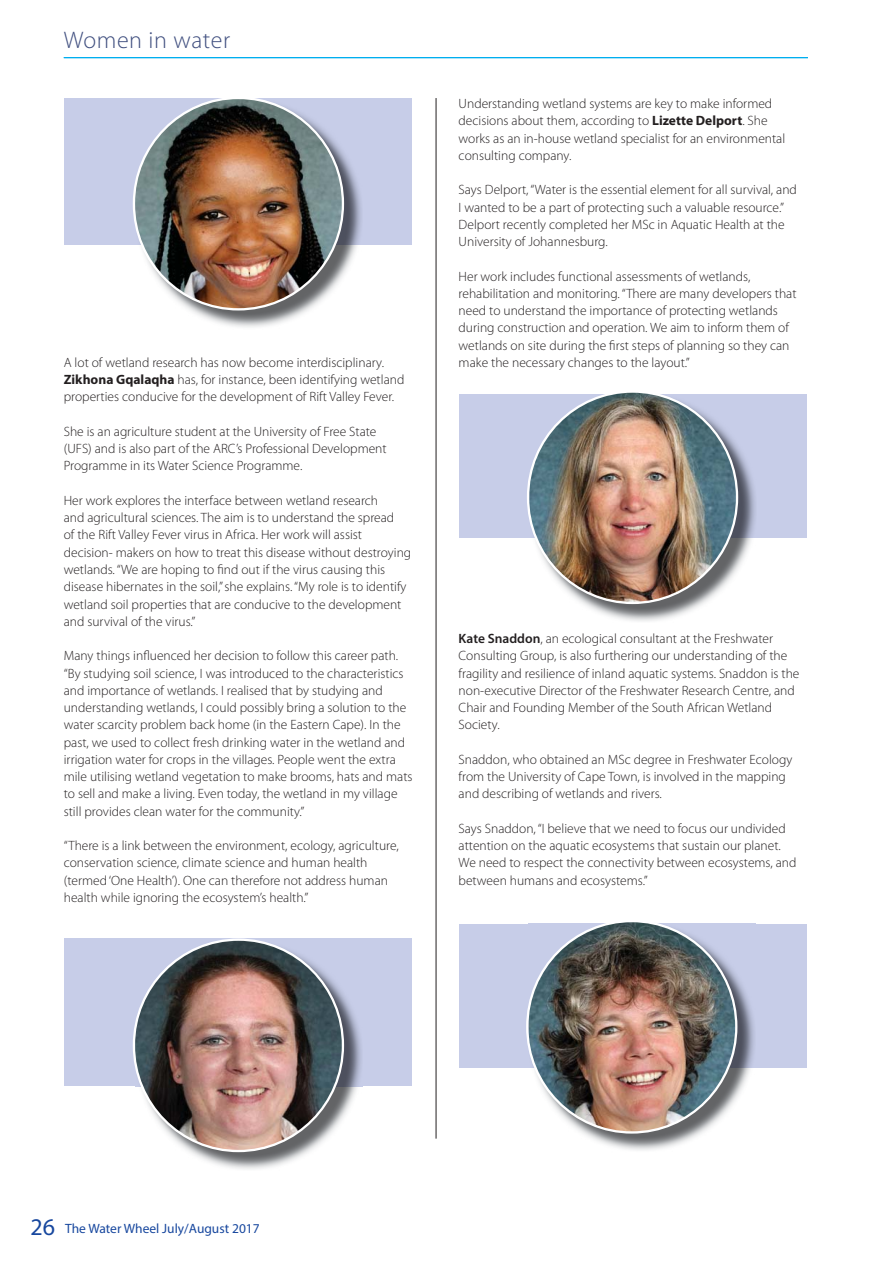
<style>
.page{position:relative;width:893px;height:1263px;background:#fff}
.page>*{position:absolute;margin:0;border:0;box-sizing:border-box;transform-origin:0 0}
.t1{font:300 24px "Myriad Pro";letter-spacing:.025em;color:#415080}
.t2{font:300 13.5px/17.2px "Myriad Pro";color:#231f20}
.t3{font:13.5px "Myriad Pro";color:#17479e}
.s1{font-weight:700}
.s2{font-weight:600}
.s3{font-size:24px}
</style>
<div class="page">
<div style="left:64px;top:98px;width:348px;height:146px;background:#c7cde8"></div>
<div style="left:64px;top:938px;width:348px;height:148px;background:#c7cde8"></div>
<div style="left:459px;top:923px;width:347px;height:144px;background:#c7cde8"></div>
<hr style="left:436px;top:98px;width:1px;height:1040px;background:#231f20">
<hr style="left:64px;top:57px;width:744px;height:1px;background:#00aeef">
<img style="left:189px;top:153px;width:173px;height:174px">
<img style="left:135px;top:98px;width:208px;height:211px">
<img style="left:189px;top:995px;width:173px;height:174px">
<img style="left:135px;top:941px;width:208px;height:210px">
<img style="left:581px;top:1067px;width:175px;height:83px">
<img style="left:736px;top:976px;width:18px;height:91px">
<img style="left:528px;top:923px;width:208px;height:209px">
<div style="left:459px;top:394px;width:348px;height:144px;background:#c7cde8"></div>
<img style="left:582px;top:538px;width:170px;height:83px">
<img style="left:737px;top:447px;width:18px;height:91px">
<img style="left:529px;top:393px;width:208px;height:210px">
<h1 class="t1" style="left:64px;top:31px;width:168px">Women in water</h1>
<p class="t2" style="left:64px;top:355px;width:342px">A lot of wetland research has now become interdisciplinary.<br><span class="s1">Zikhona Gqalaqha</span> has, for instance, been identifying wetland properties conducive for the development of Rift Valley Fever.</p>
<p class="t2" style="left:64px;top:424px;width:324px">She is an agriculture student at the University of Free State (UFS) and is also part of the ARC’s Professional Development<br>Programme in its Water Science Programme.</p>
<p class="t2" style="left:64px;top:493px;width:349px">Her work explores the interface between wetland research<br>and agricultural sciences. The aim is to understand the spread<br>of the Rift Valley Fever virus in Africa. Her work will assist decision- makers on how to treat this disease without destroying wetlands. “We are hoping to find out if the virus causing this disease hibernates in the soil,” she explains. “My role is to identify wetland soil properties that are conducive to the development and survival of the virus.”</p>
<p class="t2" style="left:64px;top:648px;width:350px">Many things influenced her decision to follow this career path. “By studying soil science, I was introduced to the characteristics and importance of wetlands. I realised that by studying and understanding wetlands, I could possibly bring a solution to the water scarcity problem back home (in the Eastern Cape). In the past, we used to collect fresh drinking water in the wetland and irrigation water for crops in the villages. People went the extra mile utilising wetland vegetation to make brooms, hats and mats to sell and make a living. Even today, the wetland in my village still provides clean water for the community.”</p>
<p class="t2" style="left:64px;top:838px;width:336px">“There is a link between the environment, ecology, agriculture, conservation science, climate science and human health (termed ‘One Health’). One can therefore not address human health while ignoring the ecosystem’s health.”</p>
<p class="t2" style="left:459px;top:96px;width:328px">Understanding wetland systems are key to make informed decisions about them, according to <span class="s1">Lizette Delport</span>. She works as an in-house wetland specialist for an environmental consulting company.</p>
<p class="t2" style="left:459px;top:183px;width:340px">Says Delport, “Water is the essential element for all survival, and I wanted to be a part of protecting such a valuable resource.” Delport recently completed her MSc in Aquatic Health at the University of Johannesburg.</p>
<p class="t2" style="left:459px;top:269px;width:339px">Her work includes functional assessments of wetlands, rehabilitation and monitoring. “There are many developers that need to understand the importance of protecting wetlands during construction and operation. We aim to inform them of wetlands on site during the first steps of planning so they can make the necessary changes to the layout.”</p>
<p class="t2" style="left:459px;top:631px;width:342px"><span class="s2">Kate Snaddon</span>, an ecological consultant at the Freshwater Consulting Group, is also furthering our understanding of the fragility and resilience of inland aquatic systems. Snaddon is the non-executive Director of the Freshwater Research Centre, and Chair and Founding Member of the South African Wetland Society.</p>
<p class="t2" style="left:459px;top:752px;width:335px">Snaddon, who obtained an MSc degree in Freshwater Ecology from the University of Cape Town, is involved in the mapping and describing of wetlands and rivers.</p>
<p class="t2" style="left:459px;top:821px;width:339px">Says Snaddon, “I believe that we need to focus our undivided attention on the aquatic ecosystems that sustain our planet.<br>We need to respect the connectivity between ecosystems, and between humans and ecosystems.”</p>
<p class="t3" style="left:30px;top:1223px;width:231px"><span class="s3">26</span> The Water Wheel July/August 2017</p>
</div>
